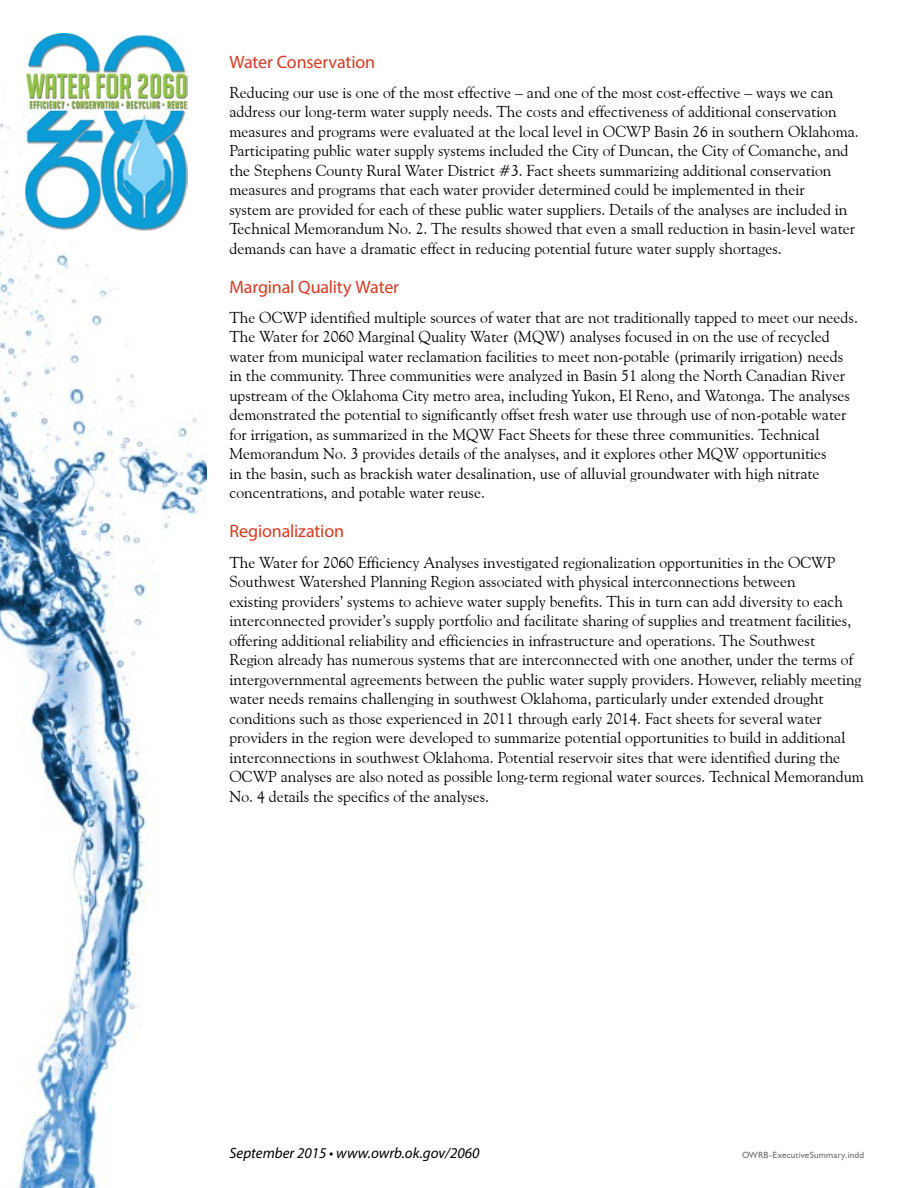
<style>
.page{position:relative;width:918px;height:1188px;background:#fff}
.page>*{position:absolute;margin:0;border:0;box-sizing:border-box;transform-origin:0 0}
.t1{font:18px "Myriad Pro";letter-spacing:-.01em;color:#d73a20}
.t2{font:15.75px/19.5px "Goudy Old Style BT";color:#000}
.t3{font:italic 15px "Myriad Pro";color:#000}
.t4{font:9px "Humanist 521 BT";letter-spacing:.025em;color:#6d6e71}
</style>
<div class="page">
<img style="left:0;top:73px;width:206px;height:1115px">
<img style="left:26px;top:33px;width:161px;height:198px">
<p class="t1" style="left:230px;top:50px;width:147px">Water Conservation</p>
<p class="t2" style="left:230px;top:82px;width:631px">Reducing our use is one of the most effective – and one of the most cost-effective – ways we can address our long-term water supply needs. The costs and effectiveness of additional conservation measures and programs were evaluated at the local level in OCWP Basin 26 in southern Oklahoma.<br>Participating public water supply systems included the City of Duncan, the City of Comanche, and the Stephens County Rural Water District #3. Fact sheets summarizing additional conservation measures and programs that each water provider determined could be implemented in their<br>system are provided for each of these public water suppliers. Details of the analyses are included in Technical Memorandum No. 2. The results showed that even a small reduction in basin-level water demands can have a dramatic effect in reducing potential future water supply shortages.</p>
<p class="t1" style="left:230px;top:276px;width:171px">Marginal Quality Water</p>
<p class="t2" style="left:230px;top:308px;width:630px">The OCWP identified multiple sources of water that are not traditionally tapped to meet our needs.<br>The Water for 2060 Marginal Quality Water (MQW) analyses focused in on the use of recycled water from municipal water reclamation facilities to meet non-potable (primarily irrigation) needs in the community. Three communities were analyzed in Basin 51 along the North Canadian River upstream of the Oklahoma City metro area, including Yukon, El Reno, and Watonga. The analyses demonstrated the potential to significantly offset fresh water use through use of non-potable water for irrigation, as summarized in the MQW Fact Sheets for these three communities. Technical Memorandum No. 3 provides details of the analyses, and it explores other MQW opportunities<br>in the basin, such as brackish water desalination, use of alluvial groundwater with high nitrate concentrations, and potable water reuse.</p>
<p class="t1" style="left:230px;top:520px;width:116px">Regionalization</p>
<p class="t2" style="left:230px;top:552px;width:636px">The Water for 2060 Efficiency Analyses investigated regionalization opportunities in the OCWP Southwest Watershed Planning Region associated with physical interconnections between<br>existing providers’ systems to achieve water supply benefits. This in turn can add diversity to each interconnected provider’s supply portfolio and facilitate sharing of supplies and treatment facilities, offering additional reliability and efficiencies in infrastructure and operations. The Southwest<br>Region already has numerous systems that are interconnected with one another, under the terms of intergovernmental agreements between the public water supply providers. However, reliably meeting water needs remains challenging in southwest Oklahoma, particularly under extended drought conditions such as those experienced in 2011 through early 2014. Fact sheets for several water providers in the region were developed to summarize potential opportunities to build in additional interconnections in southwest Oklahoma. Potential reservoir sites that were identified during the OCWP analyses are also noted as possible long-term regional water sources. Technical Memorandum No. 4 details the specifics of the analyses.</p>
<p class="t3" style="left:230px;top:1144px;width:252px">September 2015 • www.owrb.ok.gov/2060</p>
<p class="t4" style="left:742px;top:1149px;width:123px">OWRB-ExecutiveSummary.indd</p>
</div>
